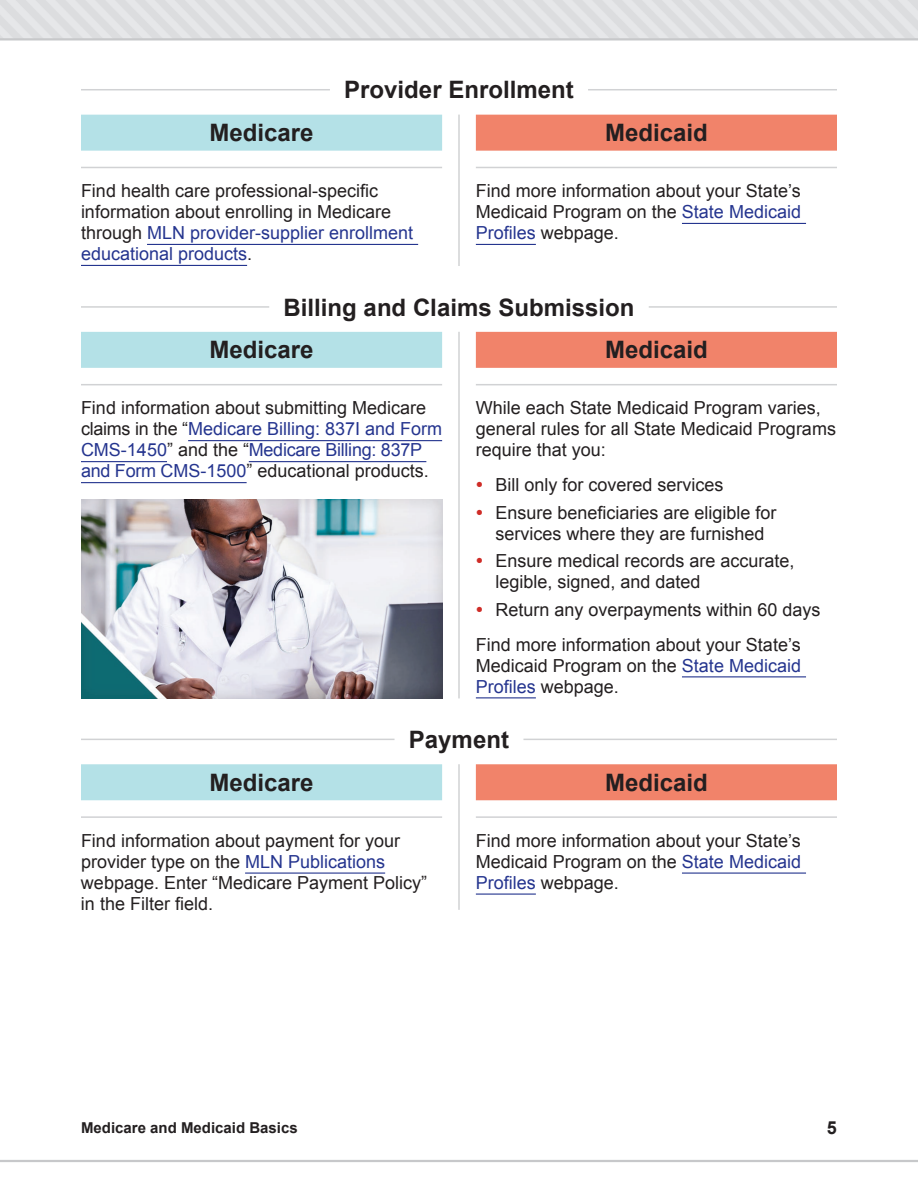
<style>
.page{position:relative;width:918px;height:1188px;background:#fff}
.page>*{position:absolute;margin:0;border:0;box-sizing:border-box;transform-origin:0 0}
.t1{font:700 24px "Arial";color:#231f20}
.t2{font:18px/21px "Arial";color:#231f20}
.t3{font:700 18px "Arial";color:#231f20}
.t4{font:700 15px "Arial";color:#231f20}
.s1{color:#25358f}
.s2{font-size:21px;color:#cf2c27}
</style>
<div class="page">
<div style="left:0;top:0;width:918px;height:40px;background:#dedfe1"></div>
<hr style="left:0;top:1160px;width:918px;height:2px;background:#c7c8ca">
<hr style="left:81px;top:306px;width:188px;height:2px;background:#d1d2d4">
<hr style="left:81px;top:739px;width:314px;height:1px;background:#d1d2d4">
<hr style="left:649px;top:306px;width:188px;height:2px;background:#d1d2d4">
<hr style="left:523px;top:739px;width:314px;height:1px;background:#d1d2d4">
<div style="left:81px;top:332px;width:361px;height:36px;background:#b4e1e7"></div>
<hr style="left:81px;top:384px;width:361px;height:1px;background:#d1d2d4">
<hr style="left:188px;top:440px;width:254px;height:1px;background:#25358f">
<hr style="left:81px;top:461px;width:86px;height:1px;background:#25358f">
<hr style="left:249px;top:461px;width:177px;height:1px;background:#25358f">
<hr style="left:81px;top:482px;width:166px;height:1px;background:#25358f">
<div style="left:81px;top:764px;width:361px;height:36px;background:#b4e1e7"></div>
<hr style="left:81px;top:816px;width:361px;height:2px;background:#d1d2d4">
<hr style="left:245px;top:873px;width:140px;height:1px;background:#25358f">
<div style="left:476px;top:332px;width:361px;height:36px;background:#f1836a"></div>
<hr style="left:476px;top:384px;width:361px;height:1px;background:#d1d2d4">
<hr style="left:682px;top:676px;width:124px;height:1px;background:#25358f">
<hr style="left:476px;top:697px;width:60px;height:1px;background:#25358f">
<div style="left:476px;top:764px;width:361px;height:36px;background:#f1836a"></div>
<hr style="left:476px;top:816px;width:361px;height:2px;background:#d1d2d4">
<hr style="left:682px;top:873px;width:124px;height:1px;background:#25358f">
<hr style="left:476px;top:894px;width:60px;height:1px;background:#25358f">
<hr style="left:458px;top:332px;width:2px;height:366px;background:#d1d2d4">
<hr style="left:458px;top:764px;width:2px;height:146px;background:#d1d2d4">
<hr style="left:81px;top:89px;width:249px;height:1px;background:#d1d2d4">
<hr style="left:588px;top:89px;width:249px;height:1px;background:#d1d2d4">
<div style="left:81px;top:115px;width:361px;height:36px;background:#b4e1e7"></div>
<hr style="left:81px;top:167px;width:361px;height:1px;background:#d1d2d4">
<hr style="left:147px;top:244px;width:271px;height:1px;background:#25358f">
<hr style="left:81px;top:265px;width:166px;height:1px;background:#25358f">
<div style="left:476px;top:115px;width:361px;height:36px;background:#f1836a"></div>
<hr style="left:476px;top:167px;width:361px;height:1px;background:#d1d2d4">
<hr style="left:682px;top:223px;width:124px;height:1px;background:#25358f">
<hr style="left:476px;top:244px;width:60px;height:1px;background:#25358f">
<hr style="left:458px;top:115px;width:2px;height:151px;background:#d1d2d4">
<img style="left:81px;top:499px;width:361px;height:199px">
<h4 class="t1" style="left:210px;top:117px;width:106px">Medicare</h4>
<h3 class="t1" style="left:344px;top:74px;width:231px">Provider Enrollment</h3>
<h4 class="t1" style="left:605px;top:117px;width:104px">Medicaid</h4>
<p class="t2" style="left:81px;top:181px;width:334px">Find health care professional-specific information about enrolling in Medicare through <span class="s1">MLN provider-supplier enrollment educational products</span>.</p>
<p class="t2" style="left:476px;top:181px;width:327px;text-align:justify">Find more information about your State’s Medicaid Program on the <span class="s1">State Medicaid Profiles</span> webpage.</p>
<h3 class="t1" style="left:284px;top:291px;width:352px">Billing and Claims Submission</h3>
<h4 class="t1" style="left:210px;top:334px;width:106px">Medicare</h4>
<h4 class="t1" style="left:605px;top:334px;width:104px">Medicaid</h4>
<p class="t2" style="left:81px;top:398px;width:363px">Find information about submitting Medicare claims in the “<span class="s1">Medicare Billing: 837I and Form CMS-1450</span>” and the “<span class="s1">Medicare Billing: 837P and Form CMS-1500</span>” educational products.</p>
<p class="t2" style="left:476px;top:398px;width:362px">While each State Medicaid Program varies, general rules for all State Medicaid Programs require that you:</p>
<p class="t2" style="left:476px;top:474px;width:249px"><span class="s2">•</span> Bill only for covered services</p>
<p class="t2" style="left:476px;top:502px;width:302px;text-align:center"><span class="s2">•</span> Ensure beneficiaries are eligible for services where they are furnished</p>
<p class="t2" style="left:495px;top:551px;width:301px;text-indent:-20px"><span class="s2">•</span> Ensure medical records are accurate, legible, signed, and dated</p>
<p class="t2" style="left:476px;top:600px;width:346px"><span class="s2">•</span> Return any overpayments within 60 days</p>
<p class="t2" style="left:476px;top:634px;width:327px;text-align:justify">Find more information about your State’s Medicaid Program on the <span class="s1">State Medicaid Profiles</span> webpage.</p>
<h3 class="t1" style="left:409px;top:724px;width:102px">Payment</h3>
<h4 class="t1" style="left:210px;top:766px;width:106px">Medicare</h4>
<p class="t2" style="left:81px;top:830px;width:348px">Find information about payment for your provider type on the <span class="s1">MLN Publications </span>webpage. Enter “Medicare Payment Policy” in the Filter field.</p>
<h4 class="t1" style="left:605px;top:766px;width:104px">Medicaid</h4>
<p class="t2" style="left:476px;top:830px;width:327px;text-align:justify">Find more information about your State’s Medicaid Program on the <span class="s1">State Medicaid Profiles</span> webpage.</p>
<p class="t4" style="left:81px;top:1117px;width:218px">Medicare and Medicaid Basics</p>
<p class="t3" style="left:827px;top:1116px;width:12px">5</p>
</div>
